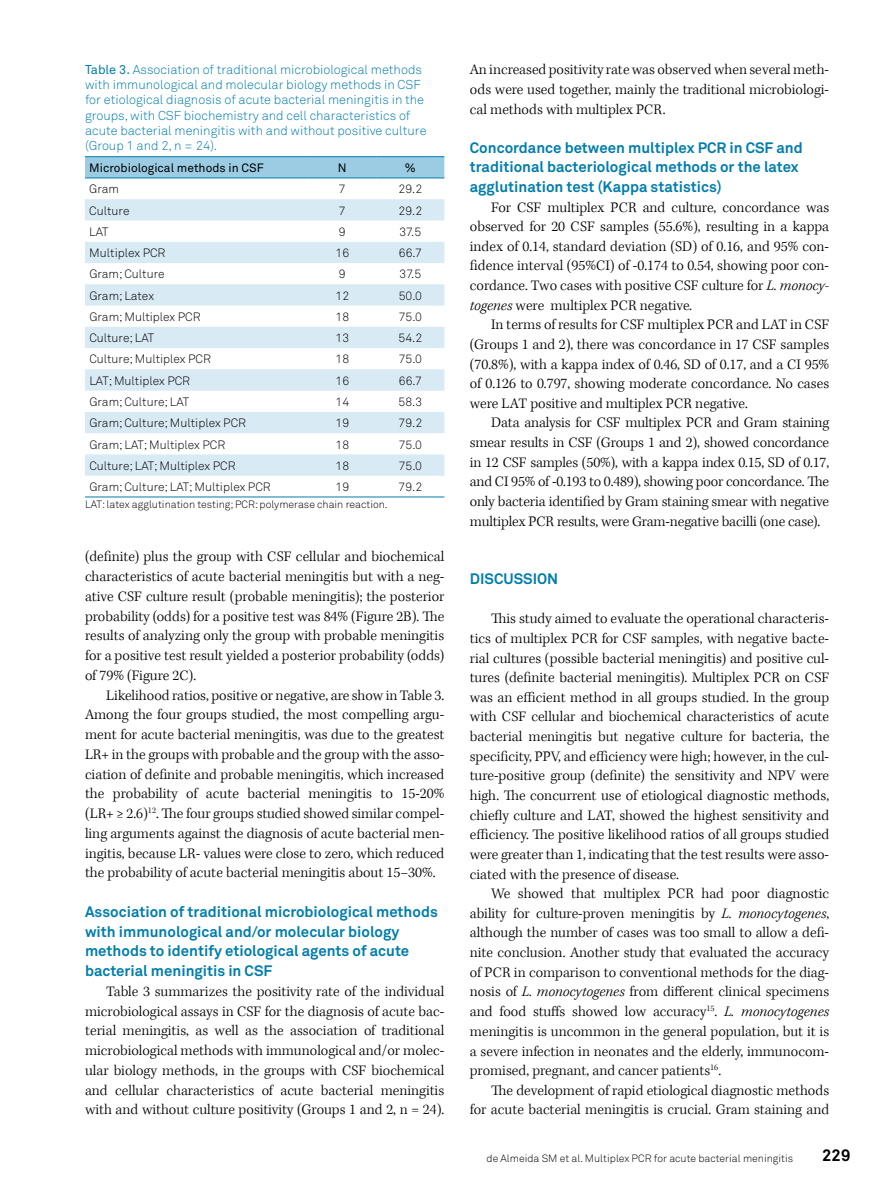
<style>
.page{position:relative;width:893px;height:1191px;background:#fff}
.page>*{position:absolute;margin:0;border:0;box-sizing:border-box;transform-origin:0 0}
.t1{font:700 16.5px "Akkurat Pro";color:#000}
.t2{font:300 15px/19.6px "Kepler Std";color:#000;text-align:justify}
.t3{font:700 15px/19.8px "Akkurat Pro";color:#007dac}
.t4{font:12.75px/15.3px "Akkurat Light Pro";color:#007dac}
.t5{font:12px "Akkurat Light Pro";color:#000}
.t6{font:12px "Akkurat Pro";color:#000}
.t7{font:10.5px "Akkurat Light Pro";color:#000}
.s1{font-family:"Akkurat Pro"}
.s2{font-style:italic}
</style>
<div class="page">
<svg style="left:85px;top:157px;width:359px;height:21px"></svg>
<svg style="left:85px;top:199px;width:359px;height:277px;fill:#d8eaf4"></svg>
<hr style="left:85px;top:156px;width:223px;height:1px;background:#007dac">
<hr style="left:308px;top:156px;width:68px;height:1px;background:#007dac">
<hr style="left:376px;top:156px;width:68px;height:1px;background:#007dac">
<hr style="left:85px;top:178px;width:223px;height:1px;background:#007dac">
<hr style="left:308px;top:178px;width:68px;height:1px;background:#007dac">
<hr style="left:376px;top:178px;width:68px;height:1px;background:#007dac">
<hr style="left:85px;top:496px;width:223px;height:1px;background:#007dac">
<hr style="left:308px;top:496px;width:68px;height:1px;background:#007dac">
<hr style="left:376px;top:496px;width:68px;height:1px;background:#007dac">
<p class="t4" style="left:85px;top:62px;width:343px"><span class="s1">Table 3.</span> Association of traditional microbiological methods with immunological and molecular biology methods in CSF for etiological diagnosis of acute bacterial meningitis in the groups, with CSF biochemistry and cell characteristics of acute bacterial meningitis with and without positive culture (Group 1 and 2, n = 24).</p>
<p class="t6" style="left:89px;top:161px;width:176px">Microbiological methods in CSF</p>
<p class="t6" style="left:338px;top:161px;width:10px">N</p>
<p class="t6" style="left:405px;top:161px;width:13px">%</p>
<p class="t5" style="left:89px;top:182px;width:31px">Gram</p>
<p class="t5" style="left:339px;top:182px;width:8px">7</p>
<p class="t5" style="left:399px;top:182px;width:25px">29.2</p>
<p class="t5" style="left:89px;top:203px;width:42px">Culture</p>
<p class="t5" style="left:339px;top:203px;width:8px">7</p>
<p class="t5" style="left:399px;top:203px;width:25px">29.2</p>
<p class="t5" style="left:89px;top:224px;width:21px">LAT</p>
<p class="t5" style="left:339px;top:224px;width:8px">9</p>
<p class="t5" style="left:399px;top:224px;width:23px">37.5</p>
<p class="t5" style="left:89px;top:246px;width:78px">Multiplex PCR</p>
<p class="t5" style="left:335px;top:246px;width:15px">16</p>
<p class="t5" style="left:399px;top:246px;width:24px">66.7</p>
<p class="t5" style="left:89px;top:267px;width:77px">Gram; Culture</p>
<p class="t5" style="left:339px;top:267px;width:8px">9</p>
<p class="t5" style="left:399px;top:267px;width:23px">37.5</p>
<p class="t5" style="left:89px;top:288px;width:66px">Gram; Latex</p>
<p class="t5" style="left:336px;top:288px;width:15px">12</p>
<p class="t5" style="left:399px;top:288px;width:25px">50.0</p>
<p class="t5" style="left:89px;top:309px;width:113px">Gram; Multiplex PCR</p>
<p class="t5" style="left:336px;top:309px;width:15px">18</p>
<p class="t5" style="left:399px;top:309px;width:25px">75.0</p>
<p class="t5" style="left:89px;top:331px;width:66px">Culture; LAT</p>
<p class="t5" style="left:336px;top:331px;width:15px">13</p>
<p class="t5" style="left:399px;top:331px;width:25px">54.2</p>
<p class="t5" style="left:89px;top:352px;width:123px">Culture; Multiplex PCR</p>
<p class="t5" style="left:336px;top:352px;width:15px">18</p>
<p class="t5" style="left:399px;top:352px;width:25px">75.0</p>
<p class="t5" style="left:89px;top:373px;width:102px">LAT; Multiplex PCR</p>
<p class="t5" style="left:336px;top:373px;width:15px">16</p>
<p class="t5" style="left:399px;top:373px;width:24px">66.7</p>
<p class="t5" style="left:89px;top:395px;width:101px">Gram; Culture; LAT</p>
<p class="t5" style="left:336px;top:395px;width:15px">14</p>
<p class="t5" style="left:399px;top:395px;width:25px">58.3</p>
<p class="t5" style="left:89px;top:416px;width:158px">Gram; Culture; Multiplex PCR</p>
<p class="t5" style="left:336px;top:416px;width:15px">19</p>
<p class="t5" style="left:399px;top:416px;width:25px">79.2</p>
<p class="t5" style="left:89px;top:437px;width:137px">Gram; LAT; Multiplex PCR</p>
<p class="t5" style="left:336px;top:437px;width:15px">18</p>
<p class="t5" style="left:399px;top:437px;width:25px">75.0</p>
<p class="t5" style="left:89px;top:458px;width:148px">Culture; LAT; Multiplex PCR</p>
<p class="t5" style="left:336px;top:458px;width:15px">18</p>
<p class="t5" style="left:399px;top:458px;width:25px">75.0</p>
<p class="t5" style="left:89px;top:480px;width:183px">Gram; Culture; LAT; Multiplex PCR</p>
<p class="t5" style="left:336px;top:480px;width:15px">19</p>
<p class="t5" style="left:399px;top:480px;width:25px">79.2</p>
<p class="t7" style="left:85px;top:498px;width:304px">LAT: latex agglutination testing; PCR: polymerase chain reaction.</p>
<p class="t2" style="left:85px;top:547px;width:361px">(definite) plus the group with CSF cellular and biochemical characteristics of acute bacterial meningitis but with a neg&shy;ative CSF culture result (probable meningitis); the posterior probability (odds) for a positive test was 84% (Figure 2B). The results of analyzing only the group with probable meningitis for a positive test result yielded a posterior probability (odds) of 79% (Figure 2C).</p>
<p class="t2" style="left:85px;top:685px;width:361px;text-indent:21px">Likelihood ratios, positive or negative, are show in Table 3.<br>Among the four groups studied, the most compelling argu&shy;ment for acute bacterial meningitis, was due to the greatest LR+ in the groups with probable and the group with the asso&shy;ciation of definite and probable meningitis, which increased the probability of acute bacterial meningitis to 15-20% (LR+ ≥ 2.6)<sup>12</sup>. The four groups studied showed similar compel&shy;ling arguments against the diagnosis of acute bacterial men&shy;ingitis, because LR- values were close to zero, which reduced the probability of acute bacterial meningitis about 15–30%.</p>
<p class="t3" style="left:85px;top:901px;width:354px">Association of traditional microbiological methods with immunological and/or molecular biology methods to identify etiological agents of acute bacterial meningitis in CSF</p>
<p class="t2" style="left:85px;top:981px;width:361px;text-indent:21px">Table 3 summarizes the positivity rate of the individual microbiological assays in CSF for the diagnosis of acute bac&shy;terial meningitis, as well as the association of traditional microbiological methods with immunological and/or molec&shy;ular biology methods, in the groups with CSF biochemical and cellular characteristics of acute bacterial meningitis with and without culture positivity (Groups 1 and 2, n = 24).</p>
<p class="t2" style="left:470px;top:60px;width:361px">An increased positivity rate was observed when several meth&shy;ods were used together, mainly the traditional microbiologi&shy;cal methods with multiplex PCR.</p>
<p class="t3" style="left:470px;top:138px;width:334px">Concordance between multiplex PCR in CSF and traditional bacteriological methods or the latex agglutination test (Kappa statistics)</p>
<p class="t2" style="left:470px;top:198px;width:361px;text-indent:21px">For CSF multiplex PCR and culture, concordance was observed for 20 CSF samples (55.6%), resulting in a kappa index of 0.14, standard deviation (SD) of 0.16, and 95% con&shy;fidence interval (95%CI) of -0.174 to 0.54, showing poor con&shy;cordance. Two cases with positive CSF culture for <span class="s2">L. monocy&shy;togenes</span> were multiplex PCR negative<span class="s2">.</span></p>
<p class="t2" style="left:470px;top:315px;width:361px;text-indent:21px">In terms of results for CSF multiplex PCR and LAT in CSF (Groups 1 and 2), there was concordance in 17 CSF samples (70.8%), with a kappa index of 0.46, SD of 0.17, and a CI 95% of 0.126 to 0.797, showing moderate concordance. No cases were LAT positive and multiplex PCR negative.</p>
<p class="t2" style="left:470px;top:413px;width:361px;text-indent:21px">Data analysis for CSF multiplex PCR and Gram staining smear results in CSF (Groups 1 and 2), showed concordance in 12 CSF samples (50%), with a kappa index 0.15, SD of 0.17, and CI 95% of -0.193 to 0.489), showing poor concordance. The only bacteria identified by Gram staining smear with negative multiplex PCR results, were Gram-negative bacilli (one case).</p>
<p class="t3" style="left:470px;top:569px;width:90px">DISCUSSION</p>
<p class="t2" style="left:470px;top:609px;width:361px;text-indent:21px">This study aimed to evaluate the operational characteris&shy;tics of multiplex PCR for CSF samples, with negative bacte&shy;rial cultures (possible bacterial meningitis) and positive cul&shy;tures (definite bacterial meningitis). Multiplex PCR on CSF was an efficient method in all groups studied. In the group with CSF cellular and biochemical characteristics of acute bacterial meningitis but negative culture for bacteria, the specificity, PPV, and efficiency were high; however, in the cul&shy;ture-positive group (definite) the sensitivity and NPV were high. The concurrent use of etiological diagnostic methods, chiefly culture and LAT, showed the highest sensitivity and efficiency. The positive likelihood ratios of all groups studied were greater than 1, indicating that the test results were asso&shy;ciated with the presence of disease.</p>
<p class="t2" style="left:470px;top:884px;width:361px;text-indent:21px">We showed that multiplex PCR had poor diagnostic ability for culture-proven meningitis by <span class="s2">L. monocytogenes</span>, although the number of cases was too small to allow a defi&shy;nite conclusion. Another study that evaluated the accuracy of PCR in comparison to conventional methods for the diag&shy;nosis of <span class="s2">L. monocytogenes</span> from different clinical specimens and food stuffs showed low accuracy<sup>15</sup>. <span class="s2">L. monocytogenes </span>meningitis is uncommon in the general population, but it is a severe infection in neonates and the elderly, immunocom&shy;promised, pregnant, and cancer patients<sup>16</sup>.</p>
<p class="t2" style="left:470px;top:1081px;width:361px;text-align:right">The development of rapid etiological diagnostic methods<br>for acute bacterial meningitis is crucial. Gram staining and</p>
<p class="t7" style="left:486px;top:1151px;width:308px">de Almeida SM et al. Multiplex PCR for acute bacterial meningitis</p>
<p class="t1" style="left:822px;top:1145px;width:30px">229</p>
</div>
